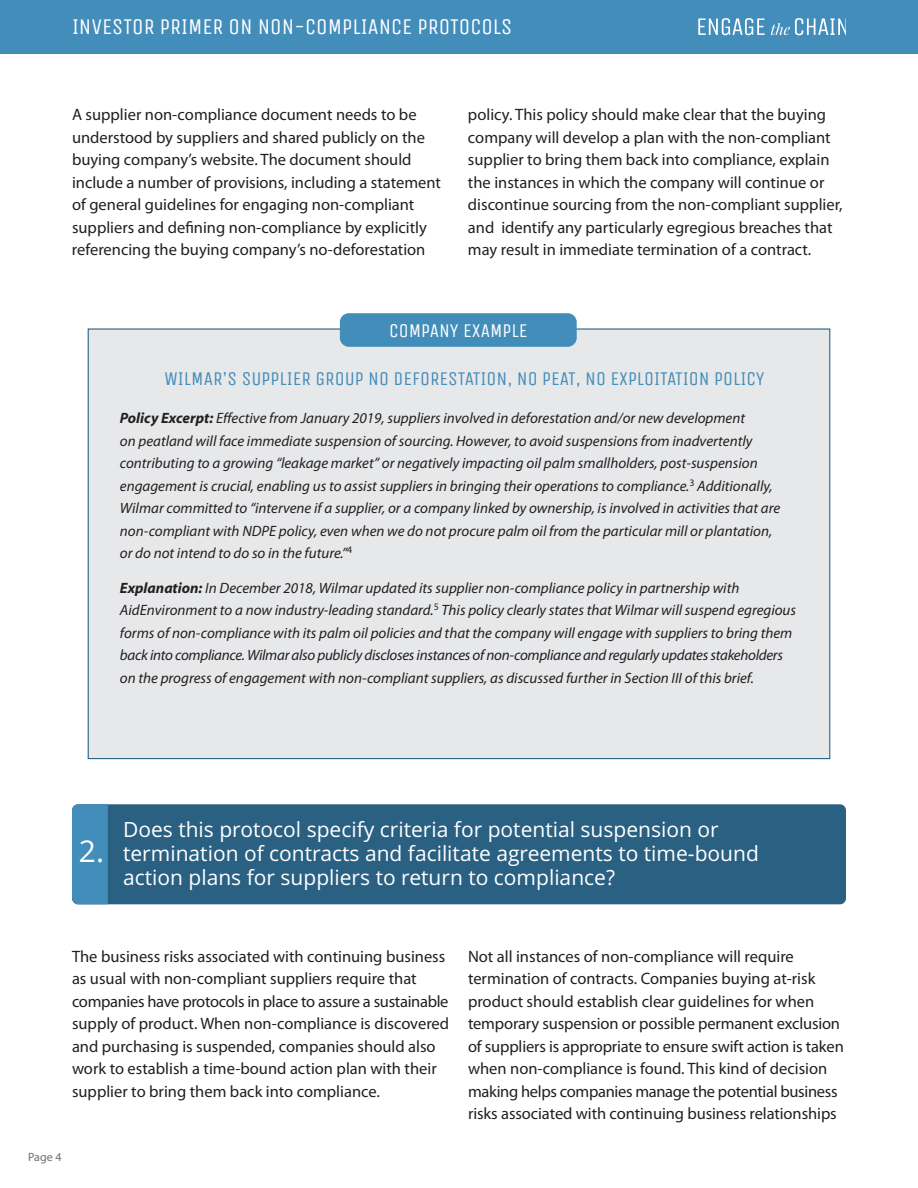
<style>
.page{position:relative;width:918px;height:1188px;background:#fff}
.page>*{position:absolute;margin:0;border:0;box-sizing:border-box;transform-origin:0 0}
.t1{font:30px "Open Sans";color:#fff}
.t2{font:22.5px "Unica One";color:#fff}
.t3{font:21px/24px "Open Sans";color:#fff}
.t4{font:19.5px "Unica One";color:#438dbb}
.t5{font:19.5px "Unica One";color:#fff}
.t6{font:16.5px/22.5px "Myriad Pro";color:#231f20}
.t7{font:italic 15px/22.5px "Myriad Pro";color:#231f20}
.t8{font:12px "Myriad Pro";color:#6c6d70}
.s1{font-family:"Myriad";font-weight:700}
</style>
<div class="page">
<div style="left:0;top:0;width:918px;height:54px;background:#438dbb"></div>
<svg style="left:698px;top:18px;width:67px;height:17px"></svg>
<svg style="left:771px;top:18px;width:75px;height:17px"></svg>
<div style="left:89px;top:330px;width:740px;height:428px;background:#e7e8e9"></div>
<div style="left:340px;top:313px;width:237px;height:34px;background:#438dbb;border-radius:9px"></div>
<div style="left:72px;top:804px;width:774px;height:100px;background:#2a6183;border-radius:6px"></div>
<div style="left:72px;top:804px;width:36px;height:100px;background:#438dbb"></div>
<h2 class="t2" style="left:72px;top:14px;width:442px">INVESTOR PRIMER ON NON-COMPLIANCE PROTOCOLS</h2>
<p class="t6" style="left:72px;top:103px;width:371px">A supplier non-compliance document needs to be understood by suppliers and shared publicly on the buying company’s website. The document should include a number of provisions, including a statement of general guidelines for engaging non-compliant suppliers and defining non-compliance by explicitly referencing the buying company’s no-deforestation</p>
<p class="t6" style="left:468px;top:103px;width:376px">policy. This policy should make clear that the buying company will develop a plan with the non-compliant supplier to bring them back into compliance, explain the instances in which the company will continue or discontinue sourcing from the non-compliant supplier, and identify any particularly egregious breaches that may result in immediate termination of a contract.</p>
<p class="t5" style="left:389px;top:319px;width:140px">COMPANY EXAMPLE</p>
<p class="t4" style="left:165px;top:367px;width:602px">WILMAR’S SUPPLIER GROUP NO DEFORESTATION, NO PEAT, NO EXPLOITATION POLICY</p>
<p class="t7" style="left:120px;top:407px;width:662px"><span class="s1">Policy Excerpt:</span> Effective from January 2019, suppliers involved in deforestation and/or new development<br>on peatland will face immediate suspension ofsourcing. However, to avoid suspensions from inadvertently contributing to a growing “leakage market” or negatively impacting oil palm smallholders, post-suspension engagement is crucial, enabling us to assist suppliers in bringing their operations to compliance.<sup>3</sup> Additionally, Wilmar committed to “intervene if a supplier, or a company linked by ownership, is involved in activities that are non-compliant with NDPE policy, even when we do not procure palm oil from the particular mill or plantation, or do not intend to do so in the future.”<sup>4</sup></p>
<p class="t7" style="left:120px;top:576px;width:678px"><span class="s1">Explanation:</span> In December 2018, Wilmar updated its supplier non-compliance policy in partnership with AidEnvironment to a now industry-leading standard.<sup>5</sup> This policy clearly states that Wilmar will suspend egregious forms of non-compliance with its palm oil policies and that the company will engage with suppliers to bring them back into compliance. Wilmar also publicly discloses instances of non-compliance and regularly updates stakeholders on the progress of engagement with non-compliant suppliers, as discussed further in Section III of this brief.</p>
<h1 class="t1" style="left:79px;top:831px;width:27px">2.</h1>
<p class="t3" style="left:123px;top:817px;width:637px">Does this protocol specify criteria for potential suspension or termination of contracts and facilitate agreements to time-bound action plans for suppliers to return to compliance?</p>
<p class="t6" style="left:72px;top:945px;width:379px">The business risks associated with continuing business as usual with non-compliant suppliers require that companies have protocols in place to assure a sustainable supply of product. When non-compliance is discovered and purchasing is suspended, companies should also work to establish a time-bound action plan with their supplier to bring them back into compliance.</p>
<p class="t6" style="left:468px;top:945px;width:377px">Not all instances of non-compliance will require termination of contracts. Companies buying at-risk product should establish clear guidelines for when temporary suspension or possible permanent exclusion of suppliers is appropriate to ensure swift action is taken when non-compliance is found. This kind of decision making helps companies manage the potential business risks associated with continuing business relationships</p>
<p class="t8" style="left:28px;top:1150px;width:35px">Page 4</p>
</div>
